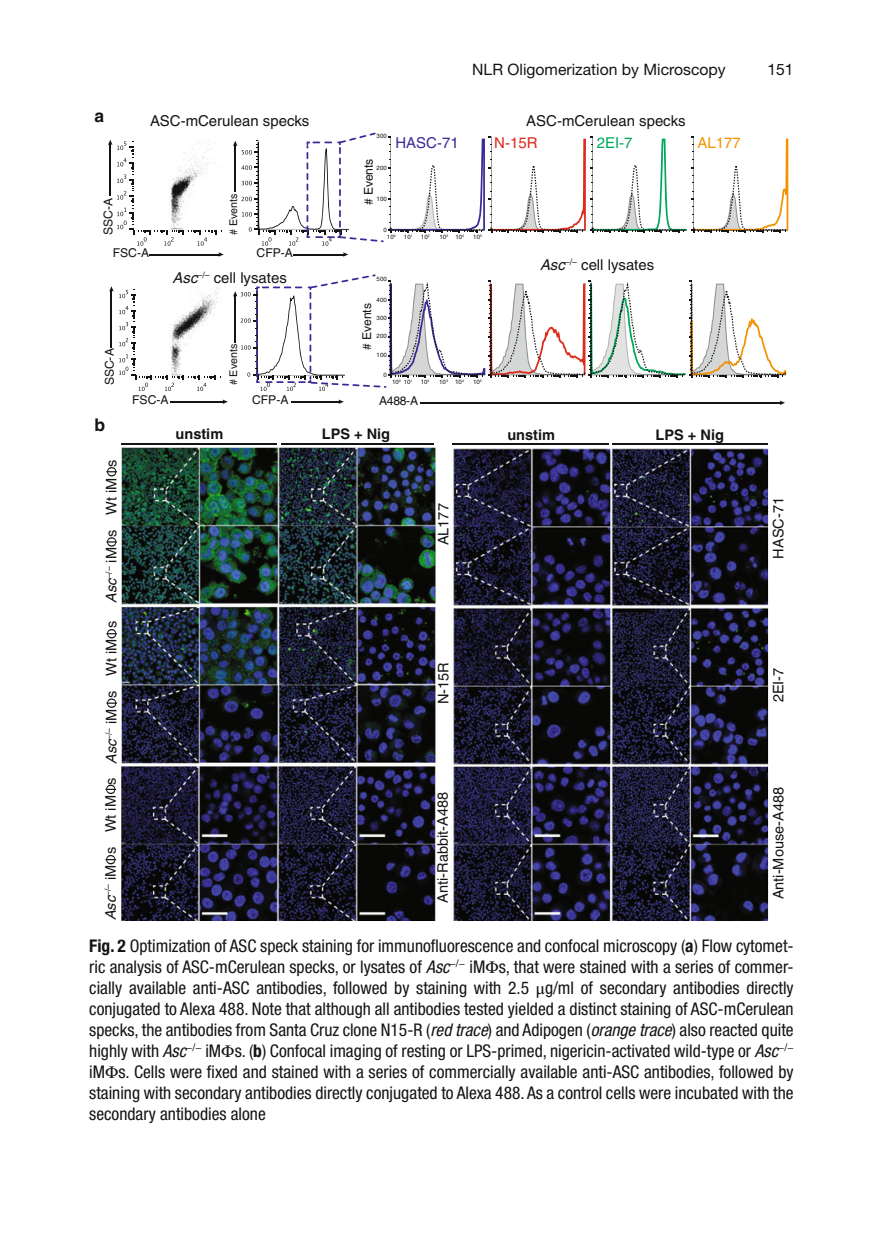
<style>
.page{position:relative;width:883px;height:1260px;background:#fff}
.page>*{position:absolute;margin:0;border:0;box-sizing:border-box;transform-origin:0 0}
.t1{font:condensed 17.5px/21px "Hjnwgh Cjshkq Helvetica Neue";color:#131413;text-align:justify}
.t2{font:700 17.5px "Hnllqt Rcrsqw Helvetica";color:#131413}
.t3{font:15.75px "Rndcdn Ydqqlf Helvetica Neue";color:#131413}
.t4{font:14.88px "Lwxbyx Xyblhb Helvetica";color:#131413}
.t5{font:14.88px "Lwxbyx Xyblhb Helvetica";color:#3a2a97}
.t6{font:14.88px "Lwxbyx Xyblhb Helvetica";color:#dc2a1b}
.t7{font:14.88px "Lwxbyx Xyblhb Helvetica";color:#00a759}
.t8{font:14.88px "Lwxbyx Xyblhb Helvetica";color:#f49301}
.t9{font:14.53px "Lwxbyx Xyblhb Helvetica";color:#131413}
.t10{font:italic 14.53px "Qrctjs Gqyqjt Helvetica";color:#131413}
.t11{font:700 14.53px "Hnllqt Rcrsqw Helvetica";color:#131413}
.t12{font:12.08px "Lwxbyx Xyblhb Helvetica";letter-spacing:-.01em;color:#131413}
.t13{font:10.67px "Lwxbyx Xyblhb Helvetica";color:#131413}
.t14{font:6.12px "Lwxbyx Xyblhb Helvetica";color:#131413}
.s1{font-family:"Qrctjs Gqyqjt Helvetica";font-style:italic}
.s2{font-family:"Lwxbyx Xyblhb Helvetica";font-style:normal}
.s3{font-family:"Lvkvjn Jrlgdn Helvetica Neue";font-weight:700}
.s4{font-family:"Fkcwcl Drsgjn Helvetica Neue";font-style:italic}
.s5{font-family:"Njtkrb Rkglmt STIX General";font-stretch:normal}
</style>
<div class="page">
<img style="left:121px;top:254px;width:647px;height:667px">
<hr style="left:281px;top:443px;width:153px;height:2px;background:#131413">
<hr style="left:122px;top:443px;width:155px;height:2px;background:#131413">
<svg style="left:105px;top:855px;width:11px;height:9px"></svg>
<svg style="left:105px;top:785px;width:11px;height:9px"></svg>
<svg style="left:106px;top:698px;width:11px;height:10px"></svg>
<svg style="left:106px;top:629px;width:11px;height:9px"></svg>
<svg style="left:106px;top:537px;width:11px;height:10px"></svg>
<svg style="left:106px;top:467px;width:11px;height:9px"></svg>
<hr style="left:612px;top:444px;width:155px;height:1px;background:#131413">
<hr style="left:452px;top:444px;width:157px;height:1px;background:#131413">
<hr style="left:293px;top:254px;width:52px;height:1px;background:#131413">
<svg style="left:343px;top:252px;width:5px;height:5px"></svg>
<hr style="left:291px;top:401px;width:49px;height:2px;background:#131413">
<svg style="left:339px;top:400px;width:5px;height:4px"></svg>
<hr style="left:150px;top:254px;width:70px;height:1px;background:#131413">
<svg style="left:218px;top:252px;width:6px;height:5px"></svg>
<hr style="left:171px;top:401px;width:53px;height:2px;background:#131413">
<svg style="left:223px;top:400px;width:5px;height:4px"></svg>
<svg style="left:108px;top:140px;width:114px;height:106px"></svg>
<svg style="left:109px;top:286px;width:112px;height:105px"></svg>
<svg style="left:233px;top:133px;width:555px;height:113px"></svg>
<svg style="left:233px;top:274px;width:553px;height:117px"></svg>
<hr style="left:420px;top:402px;width:361px;height:2px;background:#131413">
<svg style="left:780px;top:401px;width:5px;height:4px"></svg>
<p class="t2" style="left:95px;top:106px;width:11px">a</p>
<p class="t12" style="left:104px;top:235px;width:39px;rotate:-90deg">SSC-A</p>
<p class="t3" style="left:472px;top:64px;width:255px">NLR Oligomerization by Microscopy</p>
<p class="t4" style="left:150px;top:115px;width:161px">ASC-mCerulean specks</p>
<p class="t4" style="left:526px;top:115px;width:161px">ASC-mCerulean specks</p>
<p class="t13" style="left:230px;top:235px;width:43px;rotate:-90deg"># Events</p>
<p class="t14" style="left:377px;top:134px;width:12px">300</p>
<p class="t14" style="left:377px;top:165px;width:12px">200</p>
<p class="t14" style="left:377px;top:196px;width:12px">100</p>
<p class="t14" style="left:383px;top:228px;width:5px">0</p>
<p class="t12" style="left:364px;top:205px;width:48px;rotate:-90deg"># Events</p>
<p class="t5" style="left:396px;top:137px;width:65px">HASC-71</p>
<p class="t6" style="left:494px;top:137px;width:45px">N-15R</p>
<p class="t7" style="left:597px;top:137px;width:37px">2EI-7</p>
<p class="t8" style="left:697px;top:137px;width:45px">AL177</p>
<p class="t14" style="left:387px;top:235px;width:10px">10<sup>0</sup></p>
<p class="t14" style="left:404px;top:235px;width:10px">10<sup>1</sup></p>
<p class="t14" style="left:421px;top:235px;width:10px">10<sup>2</sup></p>
<p class="t14" style="left:439px;top:235px;width:26px">10<sup>3</sup> 10<sup>4</sup></p>
<p class="t14" style="left:473px;top:235px;width:10px">10<sup>5</sup></p>
<p class="t12" style="left:113px;top:248px;width:38px">FSC-A</p>
<p class="t12" style="left:105px;top:385px;width:39px;rotate:-90deg">SSC-A</p>
<p class="t12" style="left:257px;top:248px;width:38px">CFP-A</p>
<p class="t4" style="left:173px;top:272px;width:116px"><span class="s1">Asc</span><sup>–/–</sup> cell lysates</p>
<p class="t13" style="left:230px;top:385px;width:43px;rotate:-90deg"># Events</p>
<p class="t12" style="left:132px;top:395px;width:38px">FSC-A</p>
<p class="t12" style="left:252px;top:395px;width:38px">CFP-A</p>
<p class="t14" style="left:377px;top:277px;width:12px">500</p>
<p class="t14" style="left:377px;top:297px;width:12px">400</p>
<p class="t12" style="left:362px;top:350px;width:48px;rotate:-90deg"># Events</p>
<p class="t14" style="left:377px;top:315px;width:12px">300</p>
<p class="t14" style="left:377px;top:334px;width:12px">200</p>
<p class="t14" style="left:377px;top:353px;width:12px">100</p>
<p class="t14" style="left:383px;top:372px;width:5px">0</p>
<p class="t14" style="left:392px;top:379px;width:22px">10<sup>0</sup> 10<sup>1</sup></p>
<p class="t14" style="left:421px;top:379px;width:10px">10<sup>2</sup></p>
<p class="t14" style="left:439px;top:379px;width:26px">10<sup>3</sup> 10<sup>4</sup></p>
<p class="t14" style="left:473px;top:379px;width:10px">10<sup>5</sup></p>
<p class="t12" style="left:379px;top:396px;width:41px">A488-A</p>
<p class="t2" style="left:95px;top:415px;width:12px">b</p>
<p class="t9" style="left:106px;top:515px;width:56px;rotate:-90deg">Wt iM s</p>
<p class="t10" style="left:103px;top:603px;width:75px;rotate:-90deg">Asc<sup>–/–</sup> <span class="s2">iM s</span></p>
<p class="t9" style="left:106px;top:676px;width:56px;rotate:-90deg">Wt iM s</p>
<p class="t10" style="left:103px;top:764px;width:75px;rotate:-90deg">Asc<sup>–/–</sup> <span class="s2">iM s</span></p>
<p class="t11" style="left:176px;top:426px;width:49px">unstim</p>
<p class="t11" style="left:322px;top:426px;width:70px">LPS + Nig</p>
<p class="t9" style="left:438px;top:545px;width:44px;rotate:-90deg">AL177</p>
<p class="t9" style="left:438px;top:704px;width:44px;rotate:-90deg">N-15R</p>
<p class="t4" style="left:540px;top:259px;width:116px"><span class="s1">Asc</span><sup>–/–</sup> cell lysates</p>
<p class="t11" style="left:507px;top:426px;width:49px">unstim</p>
<p class="t11" style="left:656px;top:426px;width:70px">LPS + Nig</p>
<p class="t3" style="left:767px;top:64px;width:28px">151</p>
<p class="t9" style="left:773px;top:559px;width:63px;rotate:-90deg">HASC-71</p>
<p class="t9" style="left:773px;top:702px;width:36px;rotate:-90deg">2EI-7</p>
<p class="t9" style="left:105px;top:832px;width:56px;rotate:-90deg">Wt iM s</p>
<p class="t10" style="left:102px;top:920px;width:75px;rotate:-90deg">Asc<sup>–/–</sup> <span class="s2">iM s</span></p>
<p class="t9" style="left:437px;top:903px;width:112px;rotate:-90deg">Anti-Rabbit-A488</p>
<p class="t9" style="left:773px;top:899px;width:114px;rotate:-90deg">Anti-Mouse-A488</p>
<p class="t1" style="left:89px;top:937px;width:706px"><span class="s3">Fig. 2</span> Optimization of ASC speck staining for immunofluorescence and confocal microscopy ( <span class="s3">a</span> ) Flow cytomet&shy;ric analysis of ASC-mCerulean specks, or lysates of <span class="s4">Asc</span><sup>−/−</sup> iM<span class="s5">Φ</span>s, that were stained with a series of commer&shy;cially available anti-ASC antibodies, followed by staining with 2.5 <span class="s5">μ</span>g/ml of secondary antibodies directly conjugated to Alexa 488. Note that although all antibodies tested yielded a distinct staining of ASC-mCerulean specks, the antibodies from Santa Cruz clone N15-R ( <span class="s4">red trace</span> ) and Adipogen ( <span class="s4">orange trace</span> ) also reacted quite highly with <span class="s4">Asc</span><sup>−/−</sup> iM<span class="s5">Φ</span>s. ( <span class="s3">b</span> ) Confocal imaging of resting or LP S-primed, nigericin-activated wild-type or <span class="s4">Asc</span><sup>−/− </sup>iM<span class="s5">Φ</span>s. Cells were fixed and stained with a series of commercially available anti-ASC antibodies, followed by staining with secondary antibodies directly conjugated to Alexa 488. As a control cells were incubated with the secondary antibodies alone</p>
</div>
